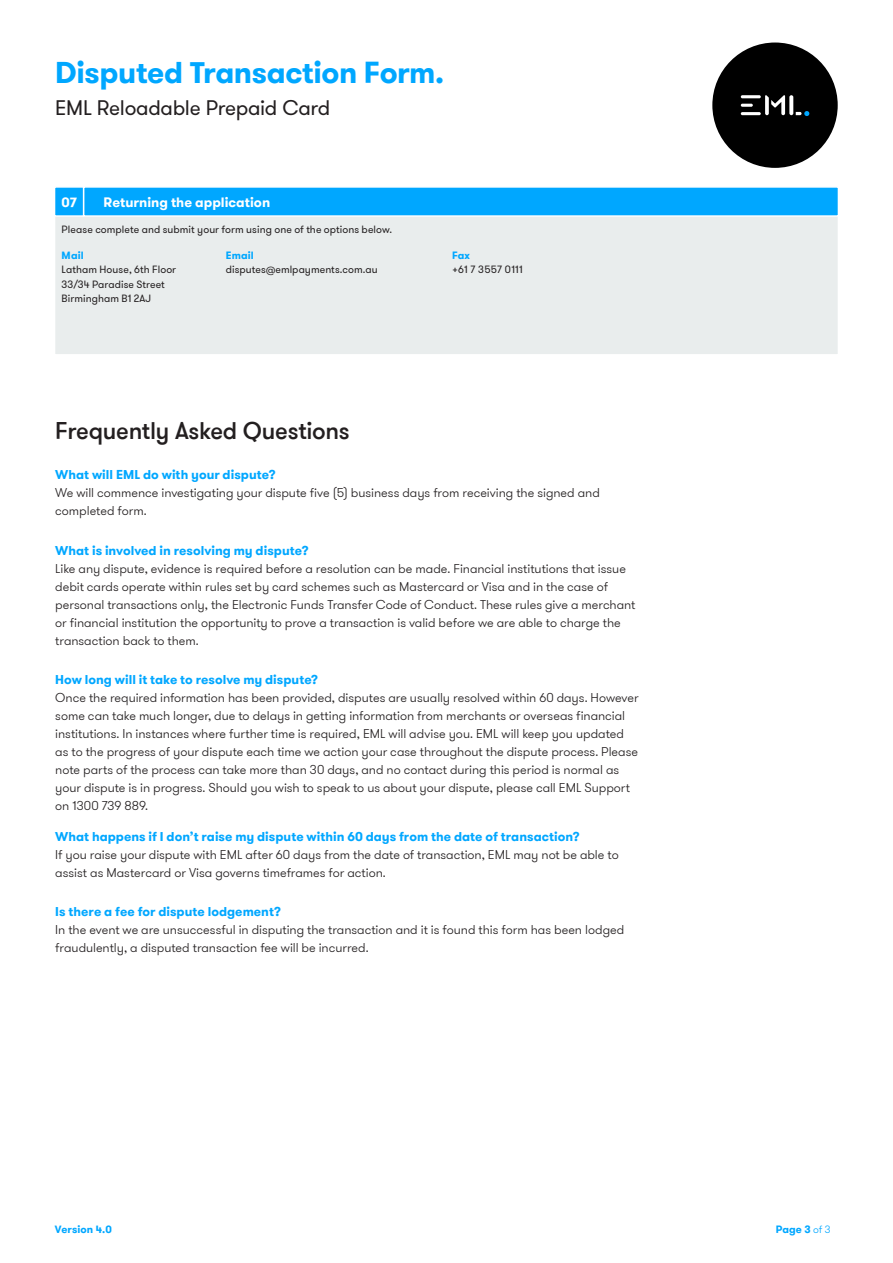
<style>
.page{position:relative;width:893px;height:1263px;background:#fff}
.page>*{position:absolute;margin:0;border:0;box-sizing:border-box;transform-origin:0 0}
.Header_1{font:700 30px "GT Walsheim Pro";letter-spacing:-.015em;color:#00a7ff}
.Header_3{font:500 24px "GT Walsheim Pro";letter-spacing:-.01em;color:#231f20}
.Header_3-2{font:21px "GT Walsheim Pro";letter-spacing:-.015em;color:#231f20}
._1_Field_Header{font:700 13.5px "GT Walsheim Pro";color:#fff}
.body_copy_LIGHT{font:300 12.75px/18px "GT Walsheim Pro";color:#231f20}
.Heading_4{font:700 12.75px "GT Walsheim Pro";color:#00a7ff}
.Header_3-3{font:10.5px "GT Walsheim Pro";letter-spacing:.005em;color:#231f20}
.body_copy_LIGHT-2{font:10.5px "GT Walsheim Pro";letter-spacing:.005em;color:#231f20}
.Header_3-4{font:700 10.5px "GT Walsheim Pro";letter-spacing:.01em;color:#00a7ff}
.s1{font-weight:300}
</style>
<div class="page">
<div style="left:712px;top:43px;width:126px;height:125px;background:#000;border-radius:50%"></div>
<hr style="left:741px;top:112px;width:20px;height:3px;background:#fff;border-radius:2px">
<hr style="left:741px;top:95px;width:20px;height:3px;background:#fff;border-radius:2px">
<svg style="left:741px;top:104px;width:12px;height:3px"></svg>
<svg style="left:789px;top:95px;width:4px;height:20px"></svg>
<svg style="left:796px;top:111px;width:13px;height:5px"></svg>
<svg style="left:765px;top:95px;width:20px;height:20px"></svg>
<div style="left:55px;top:218px;width:783px;height:136px;background:#e9eded"></div>
<svg style="left:55px;top:187px;width:783px;height:31px;background:#1baffe"></svg>
<p class="Header_1" style="left:55px;top:53px;width:390px">Disputed Transaction Form.</p>
<p class="Header_3-2" style="left:55px;top:95px;width:277px">EML Reloadable Prepaid Card</p>
<p class="_1_Field_Header" style="left:62px;top:193px;width:17px">07</p>
<p class="_1_Field_Header" style="left:104px;top:193px;width:168px">Returning the application</p>
<p class="body_copy_LIGHT-2" style="left:62px;top:223px;width:332px">Please complete and submit your form using one of the options below.</p>
<p class="Header_3-4" style="left:62px;top:249px;width:24px">Mail</p>
<p class="Header_3-3" style="left:62px;top:263px;width:116px">Latham House, 6th Floor</p>
<p class="Header_3-3" style="left:62px;top:277px;width:105px">33/34 Paradise Street</p>
<p class="Header_3-3" style="left:62px;top:292px;width:91px">Birmingham B1 2AJ</p>
<p class="Header_3-4" style="left:226px;top:249px;width:30px">Email</p>
<p class="Header_3-3" style="left:226px;top:263px;width:154px">disputes@emlpayments.com.au</p>
<p class="Header_3-4" style="left:452px;top:249px;width:19px">Fax</p>
<p class="Header_3-3" style="left:452px;top:263px;width:72px">+61 7 3557 0111</p>
<p class="Header_3" style="left:55px;top:416px;width:296px">Frequently Asked Questions</p>
<p class="Heading_4" style="left:55px;top:467px;width:222px">What will EML do with your dispute?</p>
<p class="body_copy_LIGHT" style="left:55px;top:484px;width:546px">We will commence investigating your dispute five (5) business days from receiving the signed and completed form.</p>
<p class="Heading_4" style="left:55px;top:542px;width:255px">What is involved in resolving my dispute?</p>
<p class="body_copy_LIGHT" style="left:55px;top:560px;width:582px">Like any dispute, evidence is required before a resolution can be made. Financial institutions that issue debit cards operate within rules set by card schemes such as Mastercard or Visa and in the case of personal transactions only, the Electronic Funds Transfer Code of Conduct. These rules give a merchant or financial institution the opportunity to prove a transaction is valid before we are able to charge the transaction back to them.</p>
<p class="Heading_4" style="left:55px;top:671px;width:264px">How long will it take to resolve my dispute?</p>
<p class="body_copy_LIGHT" style="left:55px;top:689px;width:585px">Once the required information has been provided, disputes are usually resolved within 60 days. However some can take much longer, due to delays in getting information from merchants or overseas financial institutions. In instances where further time is required, EML will advise you. EML will keep you updated as to the progress of your dispute each time we action your case throughout the dispute process. Please note parts of the process can take more than 30 days, and no contact during this period is normal as your dispute is in progress. Should you wish to speak to us about your dispute, please call EML Support on 1300 739 889.</p>
<p class="Heading_4" style="left:55px;top:828px;width:526px">What happens if I don’t raise my dispute within 60 days from the date of transaction?</p>
<p class="body_copy_LIGHT" style="left:55px;top:846px;width:565px">If you raise your dispute with EML after 60 days from the date of transaction, EML may not be able to assist as Mastercard or Visa governs timeframes for action.</p>
<p class="Heading_4" style="left:55px;top:903px;width:227px">Is there a fee for dispute lodgement?</p>
<p class="body_copy_LIGHT" style="left:55px;top:921px;width:571px">In the event we are unsuccessful in disputing the transaction and it is found this form has been lodged fraudulently, a disputed transaction fee will be incurred.</p>
<p class="Header_3-4" style="left:55px;top:1222px;width:58px">Version 4.0</p>
<p class="Header_3-4" style="left:776px;top:1222px;width:56px">Page 3 <span class="s1">of 3</span></p>
</div>
